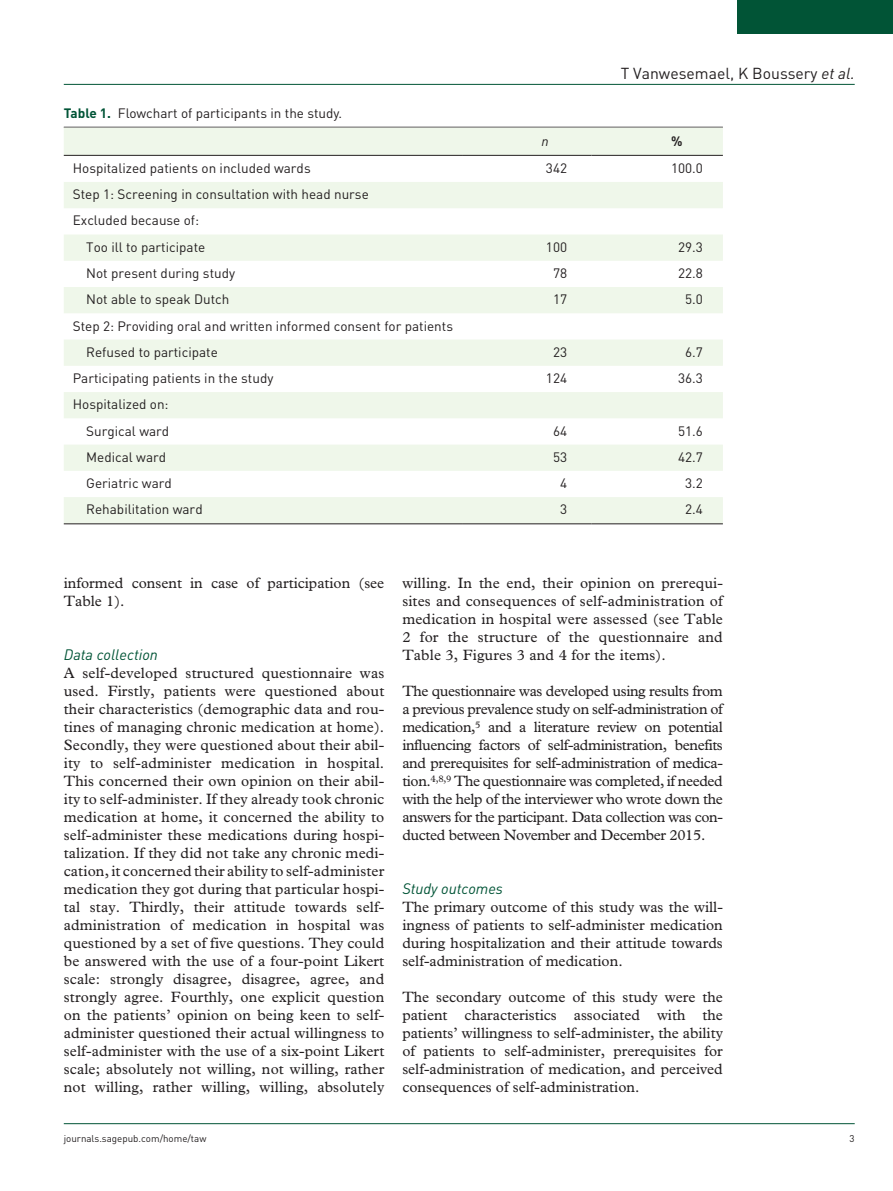
<style>
.page{position:relative;width:893px;height:1191px;background:#fff}
.page>*{position:absolute;margin:0;border:0;box-sizing:border-box;transform-origin:0 0}
.t1{font:15.75px "DIN";color:#231f20}
.t2{font:15px/18px "Plantin Std";color:#231f20;text-align:justify}
.t3{font:italic 15px "DIN";color:#015436}
.t4{font:13.5px/26.2px "DIN";color:#231f20}
.t5{font:italic 13.5px "DIN";color:#231f20}
.t6{font:700 13.5px "DIN";color:#231f20}
.t7{font:9.75px "DIN";color:#231f20}
.s1{font-weight:700;color:#015436}
.s2{font-style:italic}
</style>
<div class="page">
<hr style="left:64px;top:84px;width:791px;height:1px;background:#015436">
<hr style="left:64px;top:1123px;width:791px;height:1px;background:#015436">
<div style="left:738px;top:0;width:155px;height:34px;background:#015436"></div>
<hr style="left:64px;top:127px;width:659px;height:1px;background:#231f20">
<svg style="left:64px;top:128px;width:659px;height:395px;fill:#eff7ea"></svg>
<hr style="left:64px;top:523px;width:398px;height:1px;background:#231f20">
<hr style="left:462px;top:523px;width:130px;height:1px;background:#231f20">
<hr style="left:592px;top:523px;width:131px;height:1px;background:#231f20">
<hr style="left:64px;top:155px;width:398px;height:1px;background:#231f20">
<hr style="left:462px;top:155px;width:130px;height:1px;background:#231f20">
<hr style="left:592px;top:155px;width:131px;height:1px;background:#231f20">
<p class="t4" style="left:64px;top:100px;width:280px"><span class="s1">Table 1.</span> Flowchart of participants in the study.</p>
<p class="t1" style="left:621px;top:63px;width:236px">T Vanwesemael, K Boussery <span class="s2">et al.</span></p>
<p class="t5" style="left:542px;top:133px;width:9px">n</p>
<p class="t6" style="left:671px;top:133px;width:13px">%</p>
<p class="t4" style="left:73px;top:155px;width:239px">Hospitalized patients on included wards</p>
<p class="t4" style="left:546px;top:155px;width:23px">342</p>
<p class="t4" style="left:671px;top:155px;width:33px">100.0</p>
<p class="t4" style="left:73px;top:181px;width:298px">Step 1: Screening in consultation with head nurse</p>
<p class="t4" style="left:73px;top:207px;width:128px">Excluded because of:</p>
<p class="t4" style="left:86px;top:233px;width:121px">Too ill to participate</p>
<p class="t4" style="left:546px;top:233px;width:23px">100</p>
<p class="t4" style="left:678px;top:233px;width:26px">29.3</p>
<p class="t4" style="left:86px;top:260px;width:150px">Not present during study</p>
<p class="t4" style="left:553px;top:260px;width:16px">78</p>
<p class="t4" style="left:678px;top:260px;width:26px">22.8</p>
<p class="t4" style="left:86px;top:286px;width:145px">Not able to speak Dutch</p>
<p class="t4" style="left:553px;top:286px;width:16px">17</p>
<p class="t4" style="left:685px;top:286px;width:19px">5.0</p>
<p class="t4" style="left:86px;top:312px;width:368px;text-indent:-14px">Step 2: Providing oral and written informed consent for patients<br>Refused to participate</p>
<p class="t4" style="left:553px;top:338px;width:16px">23</p>
<p class="t4" style="left:685px;top:338px;width:19px">6.7</p>
<p class="t4" style="left:73px;top:365px;width:202px">Participating patients in the study</p>
<p class="t4" style="left:546px;top:365px;width:23px">124</p>
<p class="t4" style="left:678px;top:365px;width:26px">36.3</p>
<p class="t4" style="left:73px;top:391px;width:98px;text-align:right">Hospitalized on:<br>Surgical ward</p>
<p class="t4" style="left:553px;top:417px;width:16px">64</p>
<p class="t4" style="left:678px;top:417px;width:26px">51.6</p>
<p class="t4" style="left:86px;top:443px;width:81px">Medical ward</p>
<p class="t4" style="left:553px;top:443px;width:16px">53</p>
<p class="t4" style="left:678px;top:443px;width:26px">42.7</p>
<p class="t4" style="left:86px;top:470px;width:87px">Geriatric ward</p>
<p class="t4" style="left:560px;top:470px;width:9px">4</p>
<p class="t4" style="left:685px;top:470px;width:19px">3.2</p>
<p class="t4" style="left:86px;top:496px;width:118px">Rehabilitation ward</p>
<p class="t4" style="left:560px;top:496px;width:9px">3</p>
<p class="t4" style="left:685px;top:496px;width:19px">2.4</p>
<p class="t2" style="left:64px;top:574px;width:322px">informed consent in case of participation (see<br>Table 1).</p>
<p class="t3" style="left:64px;top:645px;width:96px">Data collection</p>
<p class="t2" style="left:64px;top:664px;width:322px">A self-developed structured questionnaire was used. Firstly, patients were questioned about their characteristics (demographic data and rou&shy;tines of managing chronic medication at home).<br>Secondly, they were questioned about their abil&shy;ity to self-administer medication in hospital.<br>This concerned their own opinion on their abil&shy;ity to self-administer. If they already took chronic medication at home, it concerned the ability to self-administer these medications during hospi&shy;talization. If they did not take any chronic medi&shy;cation, it concerned their ability to self-administer medication they got during that particular hospi&shy;tal stay. Thirdly, their attitude towards self&shy;administration of medication in hospital was questioned by a set of five questions. They could be answered with the use of a four-point Likert scale: strongly disagree, disagree, agree, and strongly agree. Fourthly, one explicit question on the patients’ opinion on being keen to self&shy;administer questioned their actual willingness to self-administer with the use of a six-point Likert scale; absolutely not willing, not willing, rather not willing, rather willing, willing, absolutely</p>
<p class="t2" style="left:402px;top:574px;width:322px">willing. In the end, their opinion on prerequi&shy;sites and consequences of self-administration of medication in hospital were assessed (see Table 2 for the structure of the questionnaire and Table 3, Figures 3 and 4 for the items).</p>
<p class="t2" style="left:402px;top:682px;width:322px">The questionnaire was developed using results from a previous prevalence study on self-administration of medication,<sup>5</sup> and a literature review on potential influencing factors of self-administration, benefits and prerequisites for self-administration of medica&shy;tion.<sup>4,8,9</sup> The questionnaire was completed, if needed with the help of the interviewer who wrote down the answers for the participant. Data collection was con&shy;ducted between November and December 2015.</p>
<p class="t3" style="left:402px;top:879px;width:102px">Study outcomes</p>
<p class="t2" style="left:402px;top:898px;width:322px">The primary outcome of this study was the will&shy;ingness of patients to self-administer medication during hospitalization and their attitude towards self-administration of medication.</p>
<p class="t2" style="left:402px;top:988px;width:322px">The secondary outcome of this study were the patient characteristics associated with the patients’ willingness to self-administer, the ability of patients to self-administer, prerequisites for self-administration of medication, and perceived consequences of self-administration.</p>
<p class="t7" style="left:64px;top:1132px;width:144px">journals.sagepub.com/home/taw</p>
<p class="t7" style="left:850px;top:1132px;width:7px">3</p>
</div>
